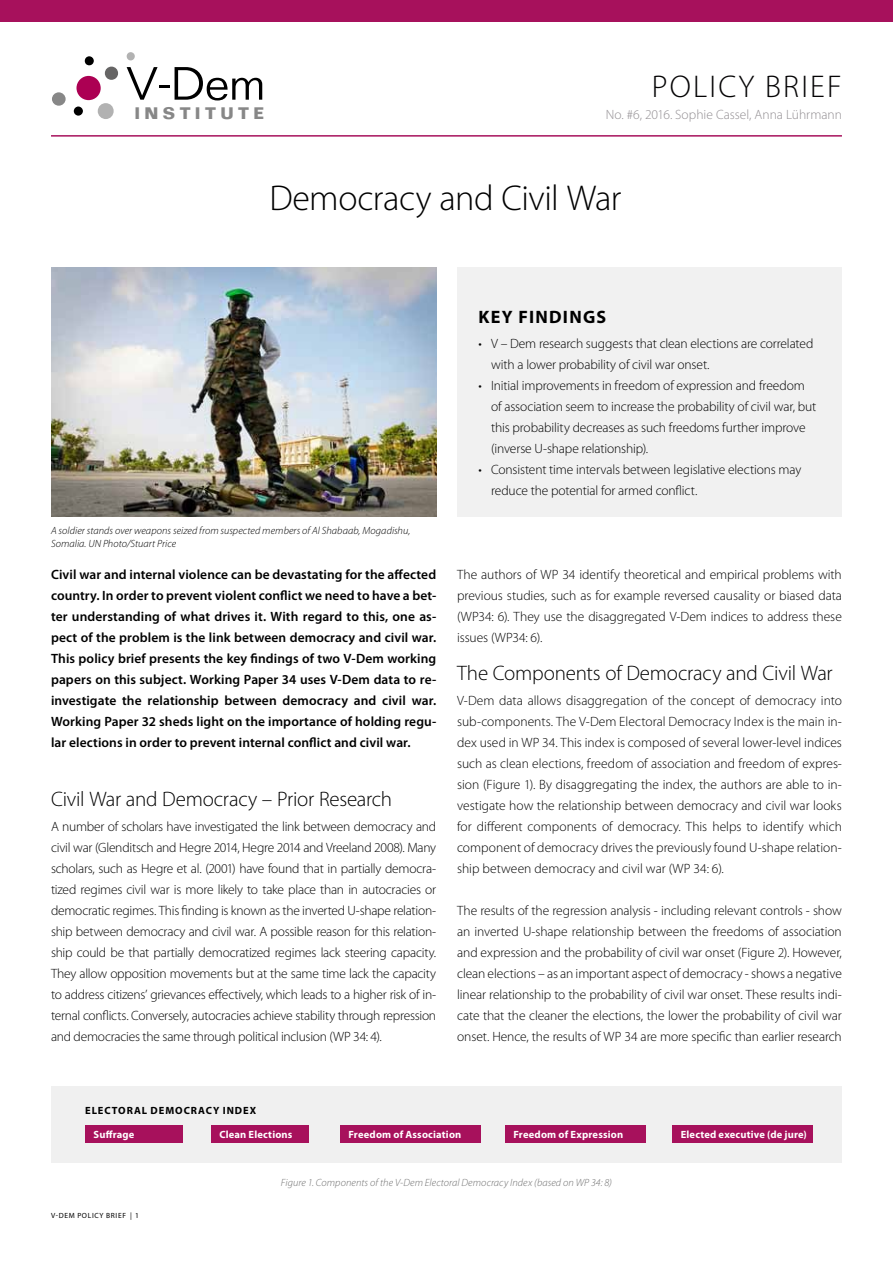
<style>
.page{position:relative;width:893px;height:1263px;background:#fff}
.page>*{position:absolute;margin:0;border:0;box-sizing:border-box;transform-origin:0 0}
.t1{font:300 36px "Myriad Pro";letter-spacing:-.01em;color:#000}
.t2{font:300 31.5px "Myriad Pro";letter-spacing:.07em;color:#040304}
.t3{font:300 21px "Myriad Pro";letter-spacing:-.01em;color:#000}
.t4{font:700 18px "Myriad Pro";letter-spacing:.07em;color:#000}
.t5{font:700 16.35px "Folio Std";letter-spacing:.265em;color:#878787}
.t6{font:300 13.5px/21px "Myriad Pro";letter-spacing:-.01em;color:#000;text-align:justify}
.t7{font:600 13.5px/21px "Myriad Pro";letter-spacing:.005em;color:#000;text-align:justify}
.t8{font:300 13.5px "Myriad Pro";color:#928e92}
.t9{font:italic 300 10.5px/13.5px "Myriad Pro";letter-spacing:.005em;color:#000}
.t10{font:700 10.5px "Myriad Pro";letter-spacing:.02em;color:#fff}
.t11{font:italic 300 10.5px "Myriad Pro";letter-spacing:.01em;color:#6f6f6f}
.t12{font:700 10.5px "Myriad Pro";letter-spacing:.09em;color:#000}
.t13{font:7.5px "Myriad Pro";letter-spacing:.09em;color:#000}
</style>
<div class="page">
<div style="left:0;top:0;width:893px;height:21px;background:#a7115c"></div>
<hr style="left:51px;top:135px;width:791px;height:2px;background:#a7115c">
<div style="left:457px;top:267px;width:385px;height:250px;background:#f1f1f1"></div>
<div style="left:76px;top:76px;width:25px;height:24px;background:#ac0053;border-radius:50%"></div>
<div style="left:98px;top:103px;width:16px;height:16px;background:#b2b2b2;border-radius:50%"></div>
<div style="left:52px;top:92px;width:14px;height:14px;background:#878787;border-radius:50%"></div>
<div style="left:105px;top:67px;width:13px;height:13px;background:#666565;border-radius:50%"></div>
<div style="left:74px;top:106px;width:9px;height:10px;background:#000;border-radius:50%"></div>
<div style="left:85px;top:56px;width:9px;height:9px;background:#000;border-radius:50%"></div>
<div style="left:127px;top:52px;width:8px;height:8px;background:#b2b2b2;border-radius:50%"></div>
<svg style="left:127px;top:67px;width:42px;height:33px"></svg>
<svg style="left:175px;top:67px;width:87px;height:33px"></svg>
<img style="left:51px;top:267px;width:385px;height:250px">
<div style="left:51px;top:1086px;width:791px;height:76px;background:#f0f0f0"></div>
<div style="left:85px;top:1126px;width:98px;height:17px;background:#a7115c"></div>
<div style="left:211px;top:1126px;width:98px;height:17px;background:#a7115c"></div>
<div style="left:340px;top:1126px;width:140px;height:17px;background:#a7115c"></div>
<div style="left:505px;top:1126px;width:140px;height:17px;background:#a7115c"></div>
<div style="left:672px;top:1126px;width:140px;height:17px;background:#a7115c"></div>
<h2 class="t2" style="left:652px;top:69px;width:163px">Policy Brief</h2>
<p class="t5" style="left:134px;top:103px;width:131px">INSTITUTE</p>
<p class="t8" style="left:606px;top:107px;width:238px">No. #6, 2016. Sophie Cassel, Anna Lührmann</p>
<h1 class="t1" style="left:269px;top:178px;width:354px">Democracy and Civil War</h1>
<p class="t9" style="left:51px;top:524px;width:361px">A soldier stands over weapons seized from suspected members of Al Shabaab, Mogadishu,<br>Somalia. UN Photo/Stuart Price</p>
<p class="t7" style="left:51px;top:564px;width:387px">Civil war and internal violence can be devastating for the affected country. In order to prevent violent conflict we need to have a bet&shy;ter understanding of what drives it. With regard to this, one as&shy;pect of the problem is the link between democracy and civil war.<br>This policy brief presents the key findings of two V-Dem working papers on this subject. Working Paper 34 uses V-Dem data to re&shy;investigate the relationship between democracy and civil war.<br>Working Paper 32 sheds light on the importance of holding regu&shy;lar elections in order to prevent internal conflict and civil war.</p>
<h3 class="t3" style="left:51px;top:787px;width:342px">Civil War and Democracy – Prior Research</h3>
<p class="t6" style="left:51px;top:816px;width:387px">A number of scholars have investigated the link between democracy and civil war (Glenditsch and Hegre 2014, Hegre 2014 and Vreeland 2008). Many scholars, such as Hegre et al. (2001) have found that in partially democra&shy;tized regimes civil war is more likely to take place than in autocracies or democratic regimes. This finding is known as the inverted U-shape relation&shy;ship between democracy and civil war. A possible reason for this relation&shy;ship could be that partially democratized regimes lack steering capacity.<br>They allow opposition movements but at the same time lack the capacity to address citizens’ grievances effectively, which leads to a higher risk of in&shy;ternal conflicts. Conversely, autocracies achieve stability through repression and democracies the same through political inclusion (WP 34: 4).</p>
<h3 class="t4" style="left:479px;top:305px;width:129px">Key findings</h3>
<p class="t6" style="left:491px;top:333px;width:324px;text-indent:-13px">• V – Dem research suggests that clean elections are correlated with a lower probability of civil war onset.</p>
<p class="t6" style="left:491px;top:375px;width:327px;text-align:left;text-indent:-13px">• Initial improvements in freedom of expression and freedom of association seem to increase the probability of civil war, but this probability decreases as such freedoms further improve (inverse U-shape relationship).</p>
<p class="t6" style="left:491px;top:459px;width:312px;text-indent:-13px">• Consistent time intervals between legislative elections may reduce the potential for armed conflict.</p>
<p class="t6" style="left:457px;top:564px;width:386px">The authors of WP 34 identify theoretical and empirical problems with previous studies, such as for example reversed causality or biased data (WP34: 6). They use the disaggregated V-Dem indices to address these issues (WP34: 6).</p>
<h3 class="t3" style="left:457px;top:661px;width:377px">The Components of Democracy and Civil War</h3>
<p class="t6" style="left:457px;top:690px;width:386px">V-Dem data allows disaggregation of the concept of democracy into sub-components. The V-Dem Electoral Democracy Index is the main in&shy;dex used in WP 34. This index is composed of several lower-level indices such as clean elections, freedom of association and freedom of expres&shy;sion (Figure 1). By disaggregating the index, the authors are able to in&shy;vestigate how the relationship between democracy and civil war looks for different components of democracy. This helps to identify which component of democracy drives the previously found U-shape relation&shy;ship between democracy and civil war (WP 34: 6).</p>
<p class="t6" style="left:457px;top:900px;width:386px">The results of the regression analysis - including relevant controls - show an inverted U-shape relationship between the freedoms of association and expression and the probability of civil war onset (Figure 2). However, clean elections – as an important aspect of democracy - shows a negative linear relationship to the probability of civil war onset. These results indi&shy;cate that the cleaner the elections, the lower the probability of civil war onset. Hence, the results of WP 34 are more specific than earlier research</p>
<p class="t12" style="left:85px;top:1103px;width:173px">Electoral Democracy Index</p>
<p class="t10" style="left:94px;top:1128px;width:42px">Suffrage</p>
<p class="t10" style="left:219px;top:1128px;width:75px">Clean Elections</p>
<p class="t10" style="left:348px;top:1128px;width:114px">Freedom of Association</p>
<p class="t10" style="left:513px;top:1128px;width:111px">Freedom of Expression</p>
<p class="t10" style="left:681px;top:1128px;width:128px">Elected executive (de jure)</p>
<p class="t13" style="left:51px;top:1211px;width:89px">V-DEM POLICY BRIEF | 1</p>
<p class="t11" style="left:281px;top:1177px;width:333px">Figure 1. Components of the V-Dem Electoral Democracy Index (based on WP 34: 8)</p>
</div>
